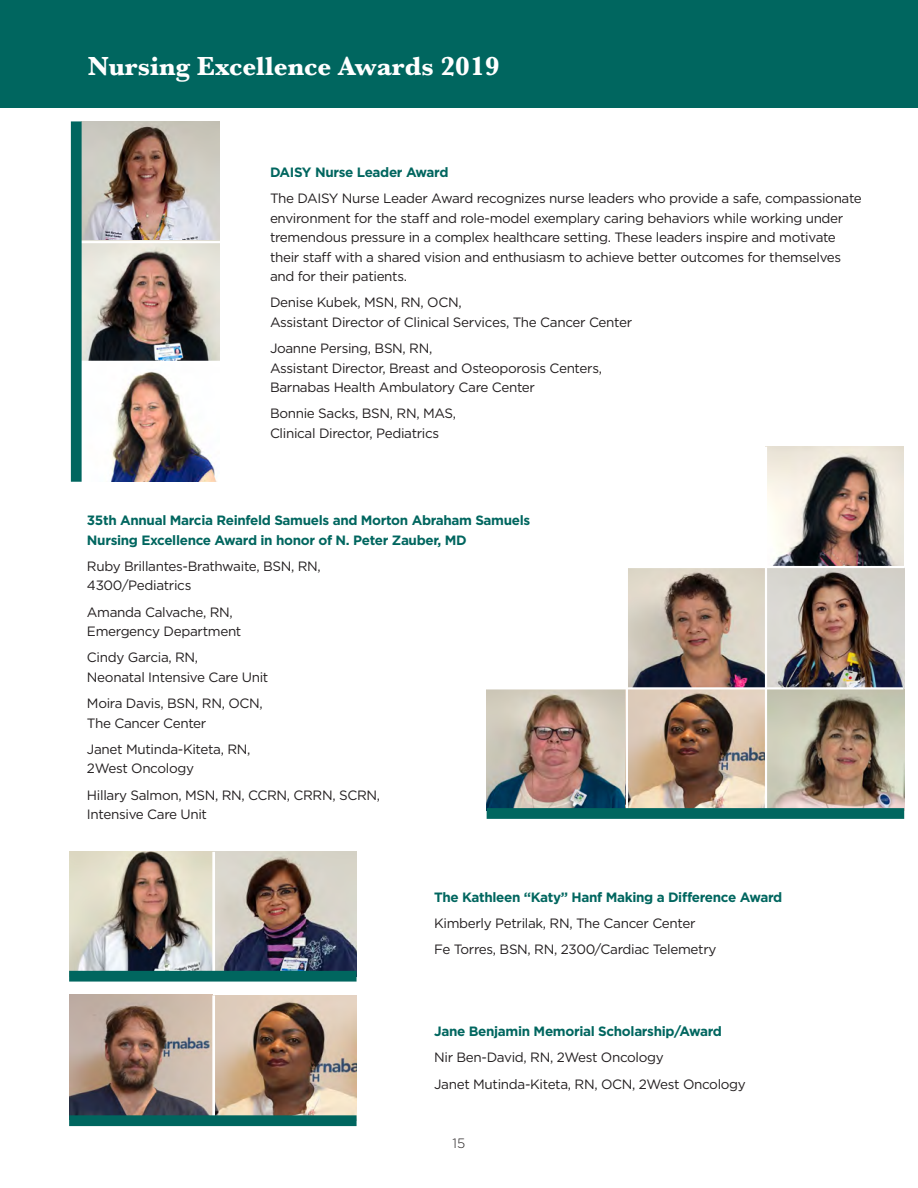
<style>
.page{position:relative;width:918px;height:1188px;background:#fff}
.page>*{position:absolute;margin:0;border:0;box-sizing:border-box;transform-origin:0 0}
.Header_18{font:700 expanded 27px "Baskerville URW";color:#fff}
.Copy_9_13{font:13.5px/19.5px "Gotham";letter-spacing:-.025em;color:#231f20}
.Copy_9_13-2{font:700 13.5px/19.5px "Gotham";letter-spacing:-.025em;color:#00665f}
.t1{font:300 13.5px "Gotham";color:#231f20}
</style>
<div class="page">
<div style="left:0;top:0;width:918px;height:108px;background:#00665f"></div>
<img style="left:767px;top:447px;width:137px;height:361px">
<img style="left:487px;top:689px;width:139px;height:119px">
<img style="left:628px;top:689px;width:137px;height:119px">
<img style="left:628px;top:568px;width:137px;height:119px">
<hr style="left:618px;top:566px;width:287px;height:2px;background:#fff">
<hr style="left:480px;top:687px;width:423px;height:2px;background:#fff">
<img style="left:82px;top:122px;width:138px;height:359px">
<hr style="left:76px;top:241px;width:149px;height:2px;background:#fff">
<hr style="left:73px;top:361px;width:149px;height:2px;background:#fff">
<img style="left:69px;top:851px;width:288px;height:120px">
<hr style="left:212px;top:852px;width:3px;height:137px;background:#fff">
<img style="left:215px;top:995px;width:142px;height:120px">
<img style="left:69px;top:995px;width:143px;height:120px">
<div style="left:71px;top:121px;width:11px;height:361px;background:#00665f"></div>
<div style="left:487px;top:808px;width:417px;height:11px;background:#00665f"></div>
<div style="left:69px;top:971px;width:288px;height:11px;background:#00665f"></div>
<div style="left:69px;top:1115px;width:288px;height:11px;background:#00665f"></div>
<p class="Header_18" style="left:88px;top:51px;width:413px">Nursing Excellence Awards 2019</p>
<p class="Copy_9_13-2" style="left:270px;top:162px;width:180px">DAISY Nurse Leader Award</p>
<p class="Copy_9_13" style="left:270px;top:188px;width:593px">The DAISY Nurse Leader Award recognizes nurse leaders who provide a safe, compassionate environment for the staff and role-model exemplary caring behaviors while working under tremendous pressure in a complex healthcare setting. These leaders inspire and motivate their staff with a shared vision and enthusiasm to achieve better outcomes for themselves and for their patients.</p>
<p class="Copy_9_13" style="left:270px;top:293px;width:364px">Denise Kubek, MSN, RN, OCN,<br>Assistant Director of Clinical Services, The Cancer Center</p>
<p class="Copy_9_13" style="left:270px;top:338px;width:334px">Joanne Persing, BSN, RN,<br>Assistant Director, Breast and Osteoporosis Centers,<br>Barnabas Health Ambulatory Care Center</p>
<p class="Copy_9_13" style="left:270px;top:404px;width:188px">Bonnie Sacks, BSN, RN, MAS,<br>Clinical Director, Pediatrics</p>
<p class="Copy_9_13-2" style="left:87px;top:511px;width:445px">35th Annual Marcia Reinfeld Samuels and Morton Abraham Samuels<br>Nursing Excellence Award in honor of N. Peter Zauber, MD</p>
<p class="Copy_9_13" style="left:87px;top:556px;width:235px">Ruby Brillantes-Brathwaite, BSN, RN,<br>4300/Pediatrics</p>
<p class="Copy_9_13" style="left:87px;top:602px;width:156px">Amanda Calvache, RN,<br>Emergency Department</p>
<p class="Copy_9_13" style="left:87px;top:648px;width:183px">Cindy Garcia, RN,<br>Neonatal Intensive Care Unit</p>
<p class="Copy_9_13" style="left:87px;top:693px;width:177px">Moira Davis, BSN, RN, OCN,<br>The Cancer Center</p>
<p class="Copy_9_13" style="left:87px;top:739px;width:165px">Janet Mutinda-Kiteta, RN,<br>2West Oncology</p>
<p class="Copy_9_13" style="left:87px;top:785px;width:295px">Hillary Salmon, MSN, RN, CCRN, CRRN, SCRN,<br>Intensive Care Unit</p>
<p class="Copy_9_13-2" style="left:434px;top:887px;width:350px">The Kathleen “Katy” Hanf Making a Difference Award</p>
<p class="Copy_9_13" style="left:434px;top:913px;width:263px">Kimberly Petrilak, RN, The Cancer Center</p>
<p class="Copy_9_13" style="left:434px;top:939px;width:284px">Fe Torres, BSN, RN, 2300/Cardiac Telemetry</p>
<p class="Copy_9_13-2" style="left:434px;top:1021px;width:289px">Jane Benjamin Memorial Scholarship/Award</p>
<p class="Copy_9_13" style="left:434px;top:1047px;width:231px">Nir Ben-David, RN, 2West Oncology</p>
<p class="Copy_9_13" style="left:434px;top:1074px;width:313px">Janet Mutinda-Kiteta, RN, OCN, 2West Oncology</p>
<p class="t1" style="left:453px;top:1135px;width:14px">15</p>
</div>
